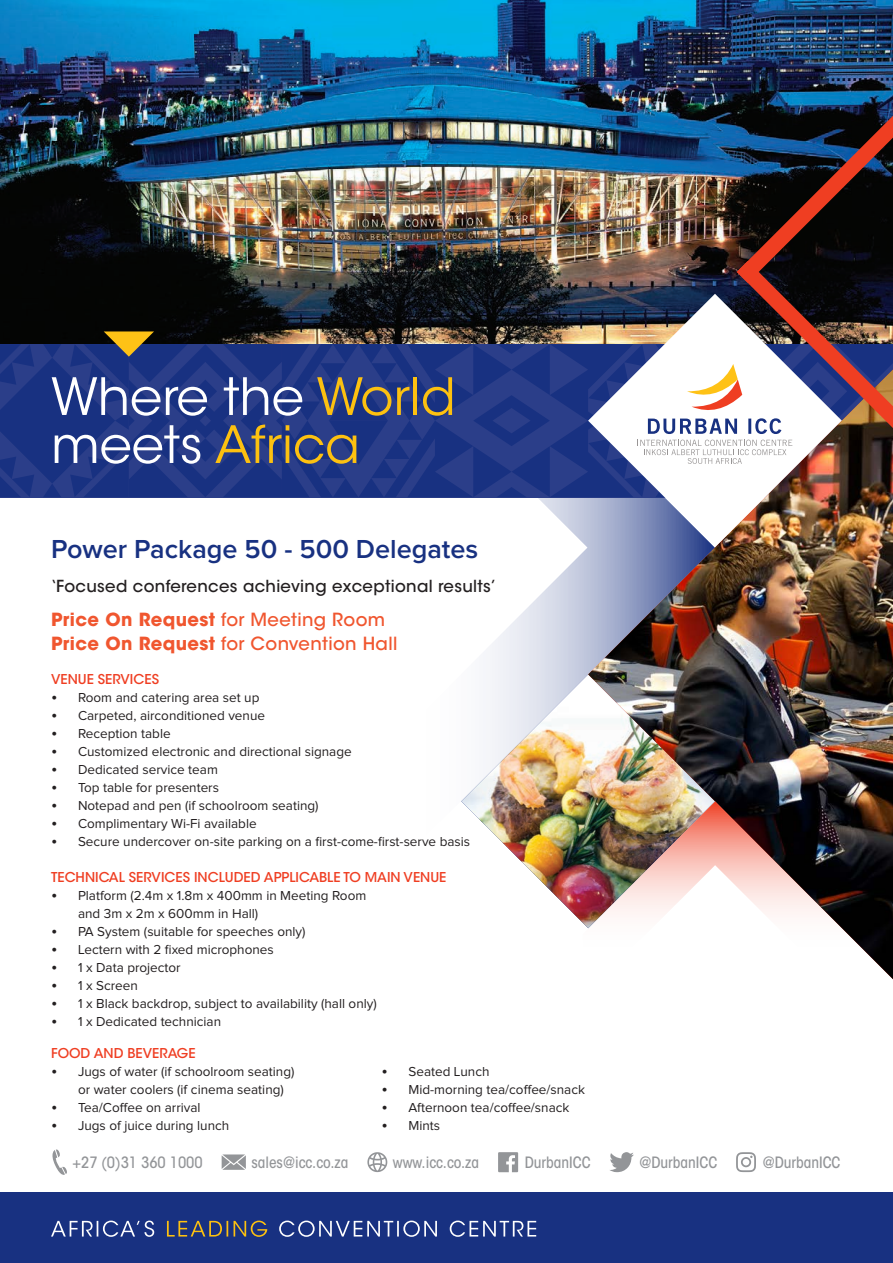
<style>
.page{position:relative;width:893px;height:1263px;background:#fff}
.page>*{position:absolute;margin:0;border:0;box-sizing:border-box;transform-origin:0 0}
.t1{font:51px "ITC Avant Garde Std";color:#fff}
.t2{font:51px "ITC Avant Garde Std";color:#fdc110}
.t3{font:600 27px "Proxima Nova";color:#183181}
.t4{font:500 18px "ITC Avant Garde Std";letter-spacing:.02em;color:#f0562f}
.t5{font:700 18px "ITC Avant Garde Std";letter-spacing:.02em;color:#f0562f}
.t6{font:500 16.5px "ITC Avant Garde Std";letter-spacing:.02em;color:#231f20}
.t7{font:500 condensed 15.45px "ITC Avant Garde Std";color:#939598}
.t8{font:13.5px/18px "Proxima Nova";color:#231f20}
.t9{font:500 13.5px "ITC Avant Garde Std";color:#ef3e22}
.s1{color:#fdc110}
.s2{color:#fff}
.s3{font-weight:500}
.s4{font-weight:700}
.s5{font-size:18px}
</style>
<div class="page">
<div style="left:0;top:1192px;width:893px;height:71px;background:#183181"></div>
<svg style="left:279px;top:1220px;width:257px;height:17px"></svg>
<svg style="left:167px;top:1220px;width:100px;height:17px"></svg>
<svg style="left:51px;top:1220px;width:103px;height:17px"></svg>
<svg style="left:52px;top:1149px;width:15px;height:26px"></svg>
<svg style="left:222px;top:1154px;width:24px;height:16px"></svg>
<svg style="left:367px;top:1152px;width:20px;height:20px"></svg>
<svg style="left:610px;top:1152px;width:24px;height:20px"></svg>
<svg style="left:498px;top:1152px;width:20px;height:20px"></svg>
<svg style="left:736px;top:1152px;width:20px;height:20px"></svg>
<img style="left:0;top:0;width:893px;height:116px">
<svg style="left:370px;top:497px;width:218px;height:177px"></svg>
<img style="left:461px;top:674px;width:127px;height:248px">
<img style="left:588px;top:497px;width:305px;height:482px">
<img style="left:582px;top:801px;width:306px;height:173px">
<img style="left:0;top:116px;width:893px;height:381px">
<p class="t1" style="left:51px;top:366px;width:406px">Where the <span class="s1">World</span></p>
<p class="t2" style="left:51px;top:414px;width:311px"><span class="s2">meets</span> Africa</p>
<p class="t3" style="left:51px;top:537px;width:429px">Power Package 50 - 500 Delegates</p>
<p class="t6" style="left:51px;top:575px;width:447px">‘Focused conferences achieving exceptional results’</p>
<p class="t5" style="left:51px;top:608px;width:336px">Price On Request <span class="s3">for Meeting Room</span></p>
<p class="t4" style="left:51px;top:633px;width:348px"><span class="s4">Price On Request</span> for Convention Hall</p>
<p class="t9" style="left:51px;top:671px;width:110px">VENUE SERVICES</p>
<p class="t8" style="left:51px;top:689px;width:210px"><span class="s5">•</span> Room and catering area set up</p>
<p class="t8" style="left:51px;top:707px;width:216px"><span class="s5">•</span> Carpeted, airconditioned venue</p>
<p class="t8" style="left:51px;top:725px;width:121px"><span class="s5">•</span> Reception table</p>
<p class="t8" style="left:51px;top:743px;width:302px"><span class="s5">•</span> Customized electronic and directional signage</p>
<p class="t8" style="left:51px;top:761px;width:168px"><span class="s5">•</span> Dedicated service team</p>
<p class="t8" style="left:51px;top:779px;width:169px"><span class="s5">•</span> Top table for presenters</p>
<p class="t8" style="left:51px;top:797px;width:269px"><span class="s5">•</span> Notepad and pen (if schoolroom seating)</p>
<p class="t8" style="left:51px;top:815px;width:207px"><span class="s5">•</span> Complimentary Wi-Fi available</p>
<p class="t8" style="left:51px;top:833px;width:421px"><span class="s5">•</span> Secure undercover on-site parking on a first-come-first-serve basis</p>
<p class="t9" style="left:51px;top:869px;width:397px">TECHNICAL SERVICES INCLUDED APPLICABLE TO MAIN VENUE</p>
<p class="t8" style="left:78px;top:887px;width:290px;text-indent:-27px"><span class="s5">•</span> Platform (2.4m x 1.8m x 400mm in Meeting Room and 3m x 2m x 600mm in Hall)</p>
<p class="t8" style="left:51px;top:923px;width:256px"><span class="s5">•</span> PA System (suitable for speeches only)</p>
<p class="t8" style="left:51px;top:941px;width:224px"><span class="s5">•</span> Lectern with 2 fixed microphones</p>
<p class="t8" style="left:51px;top:959px;width:131px"><span class="s5">•</span> 1 x Data projector</p>
<p class="t8" style="left:51px;top:977px;width:88px"><span class="s5">•</span> 1 x Screen</p>
<p class="t8" style="left:51px;top:995px;width:327px"><span class="s5">•</span> 1 x Black backdrop, subject to availability (hall only)</p>
<p class="t8" style="left:51px;top:1013px;width:172px"><span class="s5">•</span> 1 x Dedicated technician</p>
<p class="t9" style="left:51px;top:1044px;width:146px">FOOD AND BEVERAGE</p>
<p class="t8" style="left:78px;top:1063px;width:218px;text-indent:-27px"><span class="s5">•</span> Jugs of water (if schoolroom seating) or water coolers (if cinema seating)</p>
<p class="t8" style="left:51px;top:1099px;width:151px"><span class="s5">•</span> Tea/Coffee on arrival</p>
<p class="t8" style="left:51px;top:1117px;width:180px"><span class="s5">•</span> Jugs of juice during lunch</p>
<p class="t8" style="left:381px;top:1063px;width:109px"><span class="s5">•</span> Seated Lunch</p>
<p class="t8" style="left:381px;top:1081px;width:205px"><span class="s5">•</span> Mid-morning tea/coffee/snack</p>
<p class="t8" style="left:381px;top:1099px;width:189px"><span class="s5">•</span> Afternoon tea/coffee/snack</p>
<p class="t8" style="left:381px;top:1117px;width:60px"><span class="s5">•</span> Mints</p>
<p class="t7" style="left:72px;top:1153px;width:132px">+27 (0)31 360 1000</p>
<p class="t7" style="left:251px;top:1153px;width:99px">sales@icc.co.za</p>
<p class="t7" style="left:393px;top:1153px;width:88px">www.icc.co.za</p>
<p class="t7" style="left:525px;top:1153px;width:67px">DurbanICC</p>
<p class="t7" style="left:639px;top:1153px;width:79px">@DurbanICC</p>
<p class="t7" style="left:763px;top:1153px;width:79px">@DurbanICC</p>
</div>
